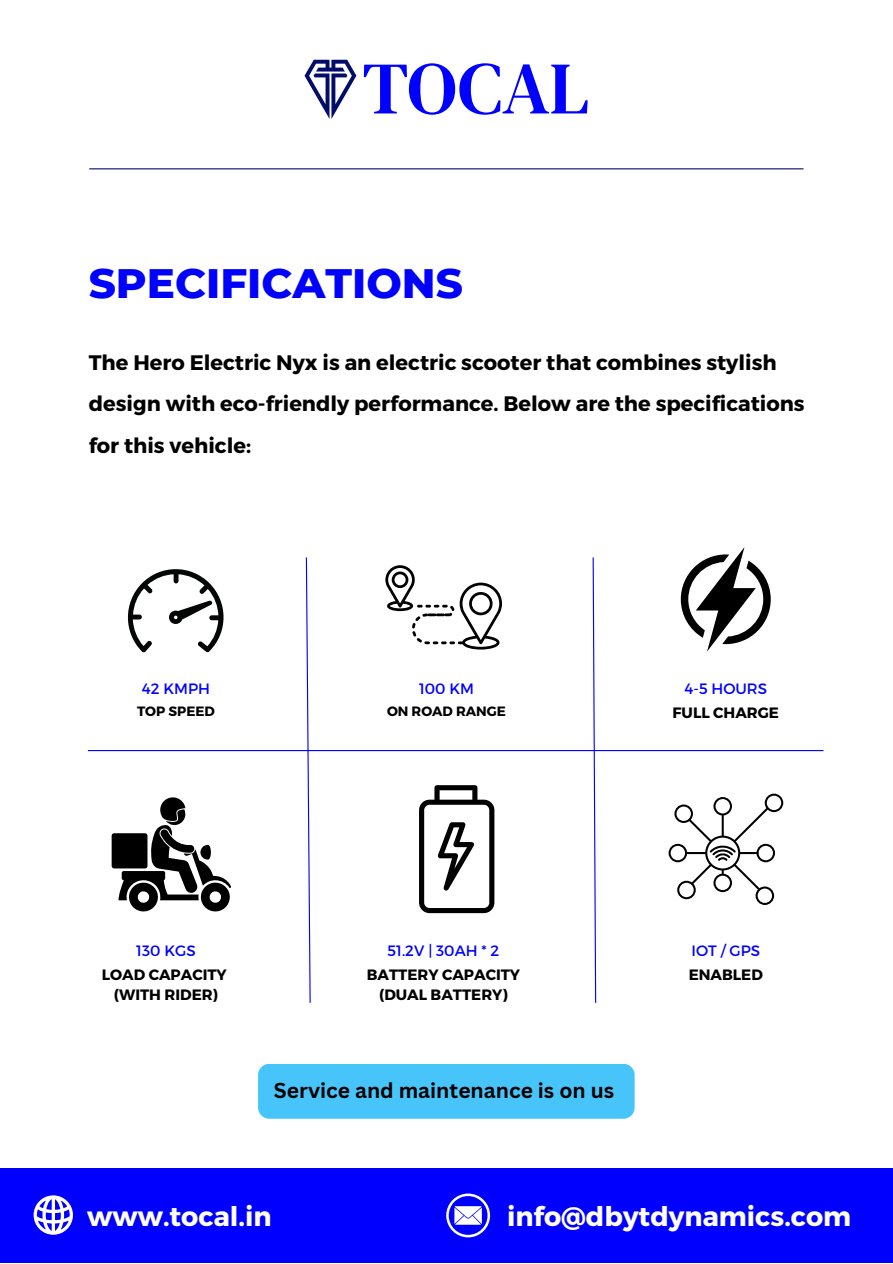
<style>
.page{position:relative;width:893px;height:1264px;background:#fff}
.page>*{position:absolute;margin:0;border:0;box-sizing:border-box;transform-origin:0 0}
.t1{font:800 42px "Montserrat";color:#00f}
.t2{font:700 27px "Montserrat";color:#fff}
.t3{font:700 21px/41.5px "Montserrat";color:#000}
.t4{font:700 21px "Canva Sans";color:#000}
.t5{font:700 15px "Montserrat";color:#000}
.t6{font:15px "Montserrat";color:#00f}
.t7{font:700 13.5px "Montserrat";color:#000}
</style>
<div class="page">
<hr style="left:89px;top:168px;width:714px;height:1px;background:#020c6a">
<div style="left:0;top:1167px;width:892px;height:95px;background:#00f"></div>
<svg style="left:34px;top:1195px;width:39px;height:39px"></svg>
<svg style="left:446px;top:1193px;width:44px;height:44px"></svg>
<svg style="left:364px;top:63px;width:223px;height:52px"></svg>
<svg style="left:304px;top:60px;width:52px;height:59px"></svg>
<hr style="left:88px;top:750px;width:735px;height:1px;background:#00f">
<svg style="left:305px;top:557px;width:6px;height:446px"></svg>
<svg style="left:592px;top:557px;width:4px;height:446px"></svg>
<svg style="left:128px;top:569px;width:95px;height:83px"></svg>
<svg style="left:385px;top:565px;width:117px;height:84px"></svg>
<svg style="left:680px;top:547px;width:90px;height:104px"></svg>
<svg style="left:419px;top:785px;width:75px;height:128px"></svg>
<div style="left:112px;top:833px;width:35px;height:35px;background:#000;border-radius:3px"></div>
<svg style="left:118px;top:797px;width:113px;height:115px"></svg>
<svg style="left:668px;top:793px;width:115px;height:112px"></svg>
<div style="left:258px;top:1063px;width:376px;height:55px;background:#47c5fb;border-radius:11px"></div>
<p class="t1" style="left:89px;top:257px;width:375px">SPECIFICATIONS</p>
<p class="t3" style="left:89px;top:340px;width:717px">The Hero Electric Nyx is an electric scooter that combines stylish design with eco-friendly performance. Below are the specifications for this vehicle:</p>
<p class="t6" style="left:142px;top:679px;width:70px">42 KMPH</p>
<p class="t7" style="left:137px;top:702px;width:79px">TOP SPEED</p>
<p class="t6" style="left:419px;top:679px;width:56px">100 KM</p>
<p class="t7" style="left:387px;top:702px;width:120px">ON ROAD RANGE</p>
<p class="t6" style="left:684px;top:679px;width:84px">4-5 HOURS</p>
<p class="t5" style="left:672px;top:703px;width:108px">FULL CHARGE</p>
<p class="t6" style="left:136px;top:940px;width:61px">130 KGS</p>
<p class="t5" style="left:102px;top:964px;width:127px">LOAD CAPACITY</p>
<p class="t5" style="left:114px;top:984px;width:105px">(WITH RIDER)</p>
<p class="t6" style="left:387px;top:940px;width:113px">51.2V | 30AH * 2</p>
<p class="t5" style="left:367px;top:964px;width:155px">BATTERY CAPACITY</p>
<p class="t5" style="left:379px;top:984px;width:130px">(DUAL BATTERY)</p>
<p class="t4" style="left:274px;top:1075px;width:341px">Service and maintenance is on us</p>
<p class="t6" style="left:691px;top:940px;width:70px">IOT / GPS</p>
<p class="t5" style="left:688px;top:964px;width:76px">ENABLED</p>
<p class="t2" style="left:87px;top:1198px;width:186px">www.tocal.in</p>
<p class="t2" style="left:507px;top:1198px;width:345px">info@dbytdynamics.com</p>
</div>
